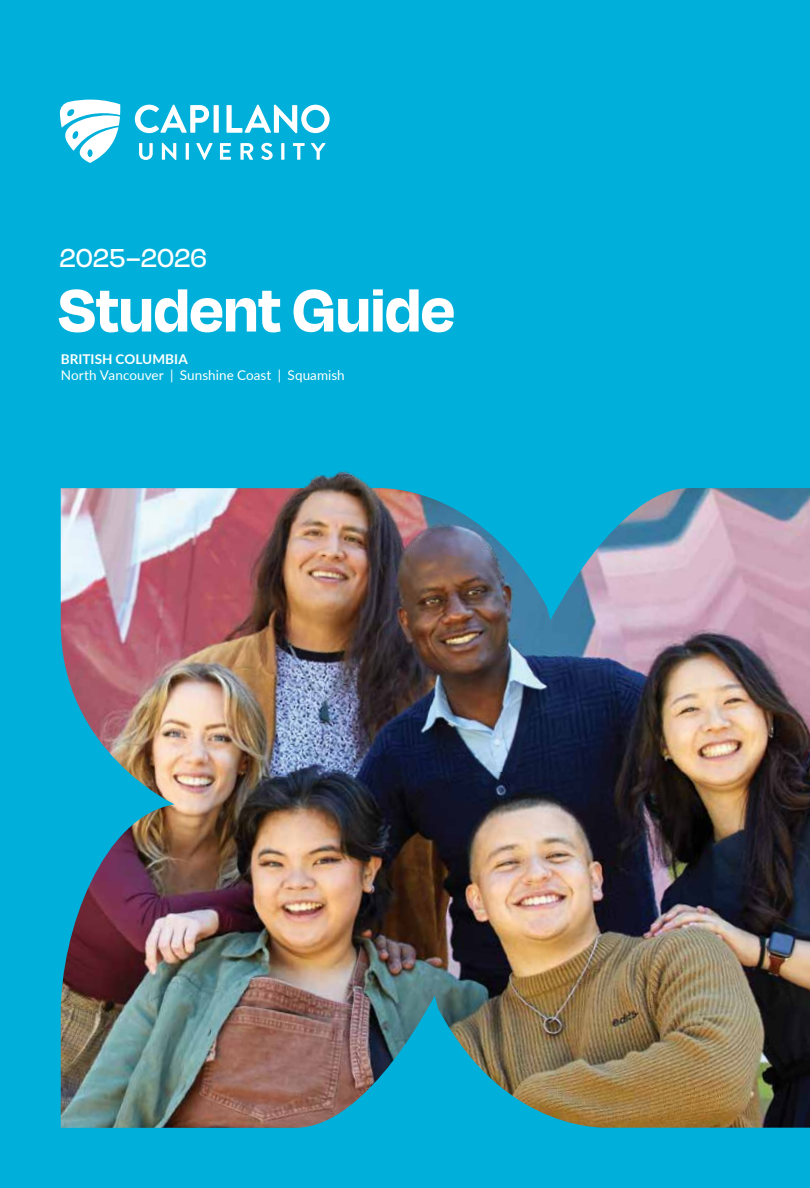
<style>
.page{position:relative;width:810px;height:1188px;background:#00b0da}
.page>*{position:absolute;margin:0;border:0;box-sizing:border-box;transform-origin:0 0}
.t1{font:700 68.7px "Degular Display";letter-spacing:.015em;color:#fff}
.t2{font:500 30px "Degular Display";letter-spacing:.015em;color:#fff}
.t3{font:13.5px "Lato";letter-spacing:.005em;color:#fff}
.t4{font:700 13.5px "Lato";letter-spacing:.01em;color:#fff}
</style>
<div class="page">
<img style="left:61px;top:488px;width:749px;height:640px">
<svg style="left:60px;top:100px;width:60px;height:63px"></svg>
<svg style="left:139px;top:143px;width:14px;height:17px"></svg>
<svg style="left:162px;top:143px;width:14px;height:17px"></svg>
<hr style="left:186px;top:143px;width:3px;height:17px;background:#fff">
<svg style="left:196px;top:143px;width:17px;height:17px"></svg>
<svg style="left:220px;top:143px;width:11px;height:17px"></svg>
<svg style="left:240px;top:143px;width:13px;height:17px"></svg>
<svg style="left:261px;top:143px;width:12px;height:17px"></svg>
<hr style="left:281px;top:143px;width:3px;height:17px;background:#fff">
<svg style="left:293px;top:143px;width:12px;height:17px"></svg>
<svg style="left:311px;top:143px;width:15px;height:17px"></svg>
<svg style="left:135px;top:105px;width:74px;height:28px"></svg>
<div style="left:214px;top:105px;width:5px;height:28px;background:#fff"></div>
<svg style="left:227px;top:105px;width:103px;height:28px"></svg>
<img style="left:184px;top:471px;width:425px;height:300px">
<h2 class="t2" style="left:60px;top:241px;width:148px">2025–2026</h2>
<h1 class="t1" style="left:58px;top:270px;width:397px">Student Guide</h1>
<p class="t4" style="left:61px;top:349px;width:128px">BRITISH COLUMBIA</p>
<p class="t3" style="left:61px;top:366px;width:286px">North Vancouver | Sunshine Coast | Squamish</p>
</div>
